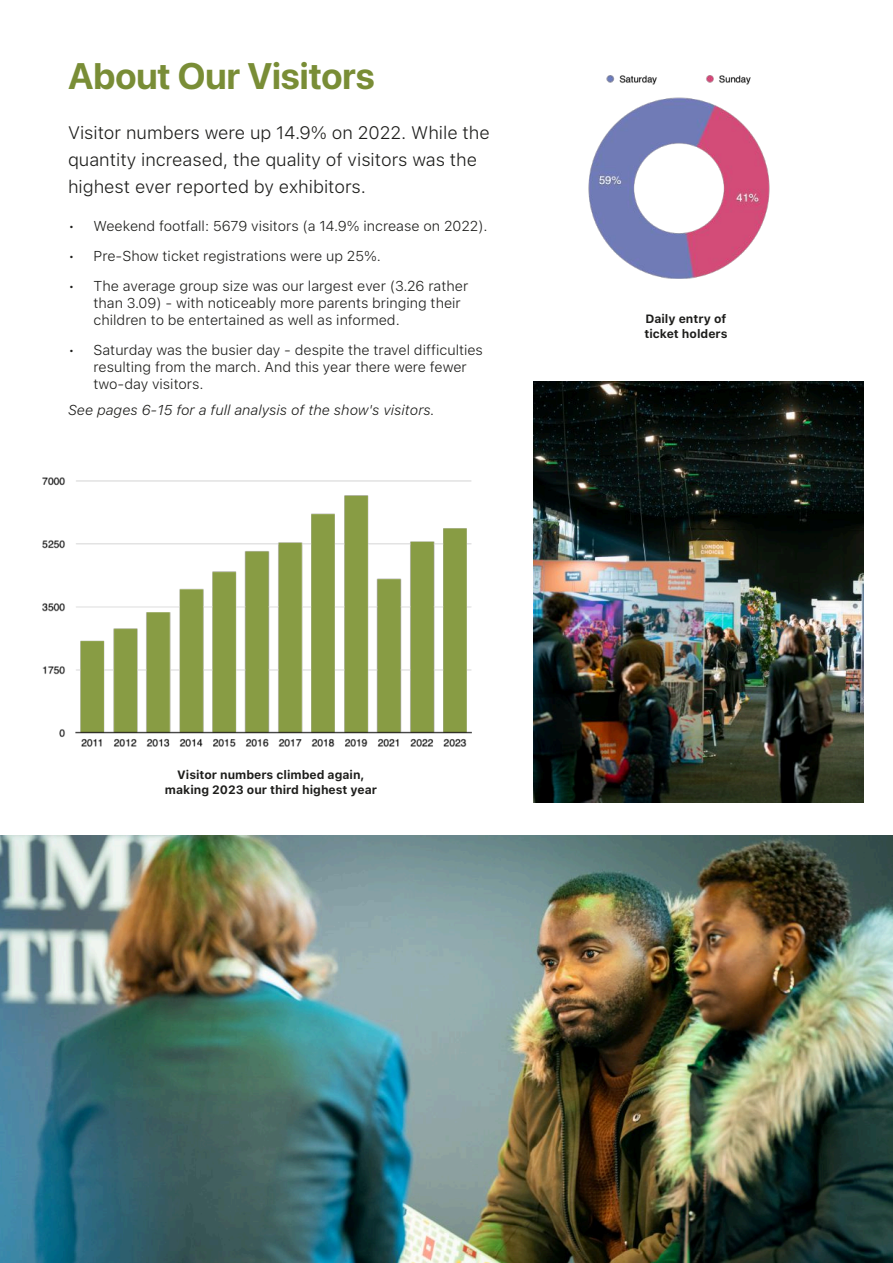
<style>
.page{position:relative;width:893px;height:1263px;background:#fff}
.page>*{position:absolute;margin:0;border:0;box-sizing:border-box;transform-origin:0 0}
.t1{font:700 36.75px "SF Pro Display";color:#798d36}
.t2{font:300 18px "SF Pro Text";color:#1d1d1b}
.t3{font:300 14.25px "SF Pro Text";color:#1d1d1b}
.t4{font:italic 300 14.25px "SF Pro Text";color:#1d1d1b}
.t5{font:700 12px "SF Pro Text";color:#1d1d1b}
</style>
<div class="page">
<img style="left:0;top:836px;width:893px;height:427px">
<img style="left:42px;top:478px;width:429px;height:269px">
<img style="left:588px;top:75px;width:182px;height:203px">
<img style="left:533px;top:382px;width:330px;height:421px">
<p class="t1" style="left:68px;top:54px;width:308px">About Our Visitors</p>
<p class="t2" style="left:68px;top:122px;width:423px">Visitor numbers were up 14.9% on 2022. While the</p>
<p class="t2" style="left:68px;top:149px;width:411px">quantity increased, the quality of visitors was the</p>
<p class="t2" style="left:68px;top:176px;width:300px">highest ever reported by exhibitors.</p>
<p class="t3" style="left:68px;top:218px;width:421px">• Weekend footfall: 5679 visitors (a 14.9% increase on 2022).</p>
<p class="t3" style="left:68px;top:248px;width:315px">• Pre-Show ticket registrations were up 25%.</p>
<p class="t3" style="left:68px;top:278px;width:402px">• The average group size was our largest ever (3.26 rather</p>
<p class="t3" style="left:94px;top:295px;width:369px">than 3.09) - with noticeably more parents bringing their</p>
<p class="t3" style="left:94px;top:312px;width:308px">children to be entertained as well as informed.</p>
<p class="t3" style="left:68px;top:342px;width:416px">• Saturday was the busier day - despite the travel difficulties</p>
<p class="t3" style="left:94px;top:359px;width:375px">resulting from the march. And this year there were fewer</p>
<p class="t3" style="left:94px;top:376px;width:112px">two-day visitors.</p>
<p class="t4" style="left:68px;top:401px;width:368px">See pages 6-15 for a full analysis of the show's visitors.</p>
<p class="t5" style="left:177px;top:768px;width:189px">Visitor numbers climbed again,</p>
<p class="t5" style="left:165px;top:782px;width:214px">making 2023 our third highest year</p>
<p class="t5" style="left:645px;top:312px;width:82px">Daily entry of</p>
<p class="t5" style="left:644px;top:326px;width:84px">ticket holders</p>
</div>
